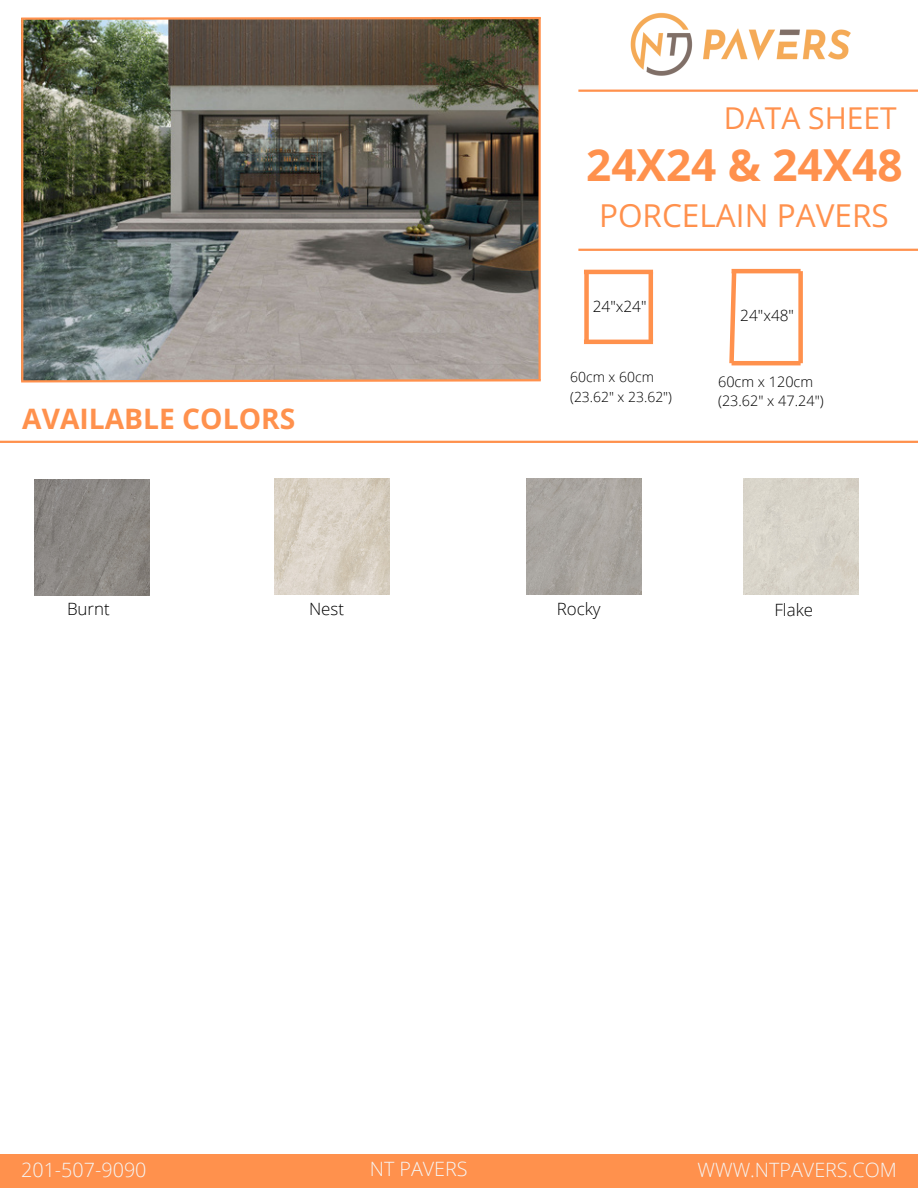
<style>
.page{position:relative;width:918px;height:1188px;background:#fff}
.page>*{position:absolute;margin:0;border:0;box-sizing:border-box;transform-origin:0 0}
.t1{font:700 44.1px "Open Sans";color:#ff914d}
.t2{font:31.65px "Open Sans";color:#ff914d}
.t3{font:30.15px "Open Sans";color:#ff914d}
.t4{font:700 28.2px "Open Sans";color:#ff914d}
.t5{font:300 19.8px "Open Sans";color:#f5f5f5}
.t6{font:300 16.95px "Open Sans";color:#000}
.t7{font:300 15.45px "Open Sans";color:#000}
.t8{font:300 14.4px "Open Sans";color:#000}
.t9{font:300 13.95px "Open Sans";color:#000}
</style>
<div class="page">
<div style="left:0;top:1154px;width:918px;height:34px;background:#ff914d"></div>
<img style="left:23px;top:21px;width:516px;height:357px">
<hr style="left:0;top:441px;width:918px;height:2px;background:#ff914d">
<img style="left:34px;top:480px;width:115px;height:116px">
<hr style="left:578px;top:90px;width:340px;height:2px;background:#ff914d">
<hr style="left:578px;top:249px;width:340px;height:2px;background:#ff914d">
<div style="left:584px;top:273px;width:5px;height:69px;background:#ff914d"></div>
<hr style="left:649px;top:272px;width:4px;height:69px;background:#ff914d">
<hr style="left:584px;top:270px;width:69px;height:4px;background:#ff914d">
<hr style="left:584px;top:340px;width:69px;height:4px;background:#ff914d">
<svg style="left:21px;top:378px;width:520px;height:5px;background:#ddab8c"></svg>
<svg style="left:21px;top:17px;width:520px;height:4px;background:#c5865a"></svg>
<hr style="left:539px;top:18px;width:2px;height:362px;background:#ff914d">
<hr style="left:21px;top:19px;width:2px;height:362px;background:#ff914d">
<img style="left:274px;top:478px;width:115px;height:116px">
<img style="left:527px;top:478px;width:114px;height:116px">
<img style="left:630px;top:12px;width:221px;height:64px">
<svg style="left:729px;top:268px;width:10px;height:98px"></svg>
<div style="left:798px;top:271px;width:5px;height:92px;background:#ff914d"></div>
<hr style="left:732px;top:269px;width:69px;height:4px;background:#ff914d">
<hr style="left:732px;top:361px;width:69px;height:4px;background:#ff914d">
<div style="left:743px;top:478px;width:115px;height:116px;background:#d8d4c9"></div>
<p class="t3" style="left:724px;top:97px;width:174px">DATA SHEET</p>
<p class="t1" style="left:586px;top:134px;width:318px">24X24 &amp; 24X48</p>
<p class="t2" style="left:599px;top:193px;width:291px">PORCELAIN PAVERS</p>
<p class="t4" style="left:22px;top:399px;width:275px">AVAILABLE COLORS</p>
<p class="t7" style="left:593px;top:296px;width:55px">24"x24"</p>
<p class="t9" style="left:570px;top:368px;width:85px">60cm x 60cm</p>
<p class="t9" style="left:570px;top:387px;width:103px">(23.62" x 23.62")</p>
<p class="t7" style="left:740px;top:305px;width:55px">24"x48"</p>
<p class="t8" style="left:718px;top:371px;width:97px">60cm x 120cm</p>
<h4 class="t8" style="left:718px;top:390px;width:107px">(23.62" x 47.24")</h4>
<p class="t6" style="left:67px;top:597px;width:44px">Burnt</p>
<p class="t6" style="left:309px;top:597px;width:37px">Nest</p>
<p class="t6" style="left:557px;top:597px;width:45px">Rocky</p>
<h4 class="t6" style="left:774px;top:598px;width:40px">Flake</h4>
<p class="t5" style="left:370px;top:1155px;width:99px">NT PAVERS</p>
<p class="t5" style="left:21px;top:1155px;width:127px">201-507-9090</p>
<h2 class="t5" style="left:697px;top:1155px;width:201px">WWW.NTPAVERS.COM</h2>
</div>
